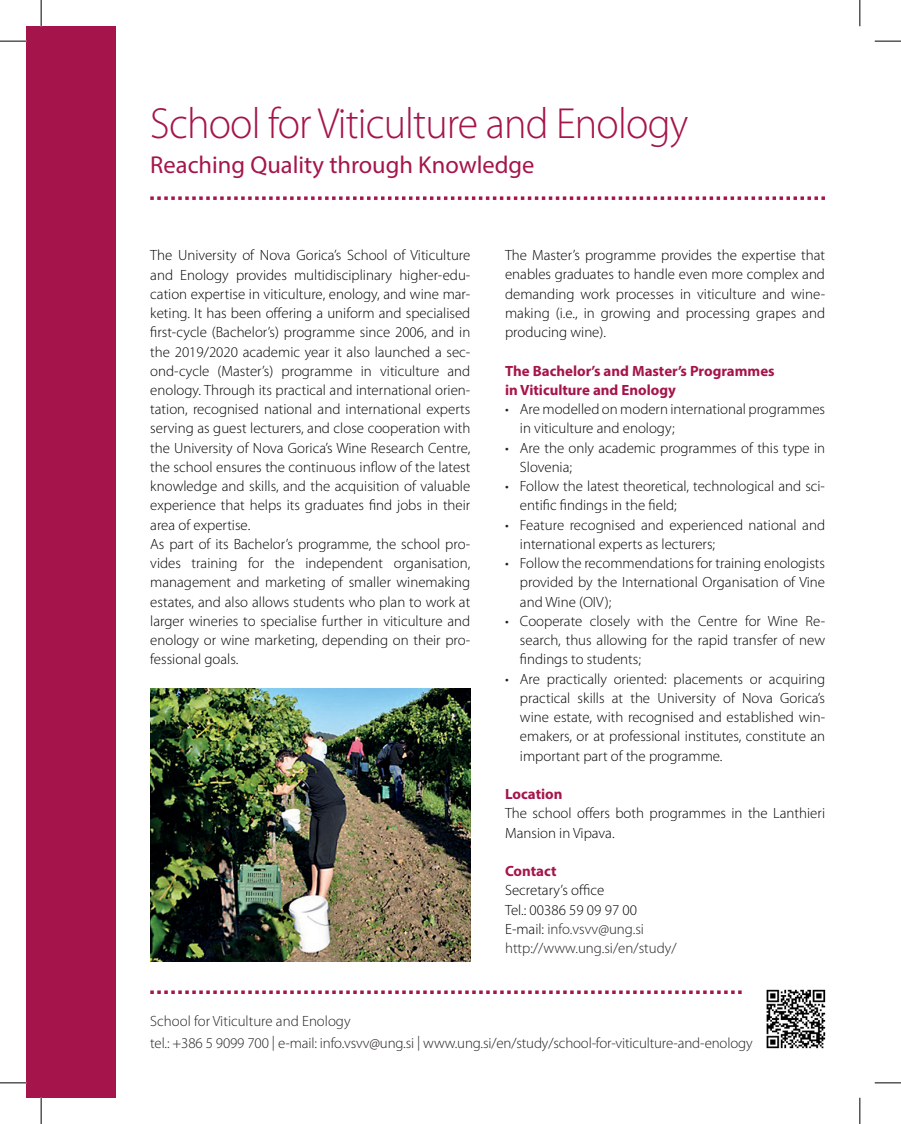
<style>
.page{position:relative;width:901px;height:1124px;background:#fff}
.page>*{position:absolute;margin:0;border:0;box-sizing:border-box;transform-origin:0 0}
.t1{font:300 43.75px "Myriad Pro";letter-spacing:-.02em;color:#a5154b;scale:.96 1}
.t2{font:24.5px "Myriad Pro";color:#a5154b}
.t3{font:300 14.88px/19.2px "Myriad Pro";color:#000}
.t4{font:300 14.88px/19.2px "Myriad Pro";color:#231f20}
.t5{font:700 14.88px/19.2px "Myriad Pro";color:#a5154b}
.s1{color:#231f20}
.s2{color:#000}
</style>
<div class="page">
<div style="left:26px;top:26px;width:90px;height:1072px;background:#a5154b"></div>
<svg style="left:150px;top:990px;width:592px;height:4px"></svg>
<svg style="left:150px;top:196px;width:675px;height:4px"></svg>
<img style="left:766px;top:989px;width:60px;height:60px">
<img style="left:150px;top:688px;width:320px;height:273px">
<svg style="left:0;top:41px;width:26px;height:1px"></svg>
<svg style="left:875px;top:41px;width:26px;height:1px"></svg>
<svg style="left:0;top:1083px;width:26px;height:1px"></svg>
<svg style="left:875px;top:1083px;width:26px;height:1px"></svg>
<svg style="left:41px;top:0;width:1px;height:26px"></svg>
<svg style="left:41px;top:1098px;width:1px;height:26px"></svg>
<svg style="left:859px;top:0;width:1px;height:26px"></svg>
<svg style="left:859px;top:1098px;width:1px;height:26px"></svg>
<h1 class="t1" style="left:150px;top:98px;width:562px">School for Viticulture and Enology</h1>
<h2 class="t2" style="left:150px;top:150px;width:386px">Reaching Quality through Knowledge</h2>
<p class="t3" style="left:150px;top:246px;width:322px">The University of Nova Gorica’s School of Viticulture and Enology provides multidisciplinary higher-edu&shy;cation expertise in viticulture, enology, and wine mar&shy;keting. It has been offering a uniform and specialised first-cycle (Bachelor’s) programme since 2006, and in the 2019/2020 academic year it also launched a sec&shy;ond-cycle (Master’s) programme in viticulture and enology. Through its practical and international orien&shy;tation, recognised national and international experts serving as guest lecturers, and close cooperation with the University of Nova Gorica’s Wine Research Centre, the school ensures the continuous inflow of the latest knowledge and skills, and the acquisition of valuable experience that helps its graduates find jobs in their area of expertise.<br>As part of its Bachelor’s programme, the school pro&shy;vides training for the independent organisation, management and marketing of smaller winemaking estates, and also allows students who plan to work at larger wineries to specialise further in viticulture and enology or wine marketing, depending on their pro&shy;fessional goals.</p>
<p class="t3" style="left:505px;top:246px;width:321px;text-align:justify">The Master’s programme provides the expertise that enables graduates to handle even more complex and demanding work processes in viticulture and wine&shy;making (i.e., in growing and processing grapes and producing wine).</p>
<p class="t5" style="left:505px;top:361px;width:271px">The Bachelor’s and Master’s Programmes in Viticulture and Enology</p>
<p class="t3" style="left:520px;top:399px;width:307px;text-indent:-15px"><span class="s1">•</span> Are modelled on modern international programmes in viticulture and enology;</p>
<p class="t3" style="left:520px;top:438px;width:307px;text-indent:-15px"><span class="s1">•</span> Are the only academic programmes of this type in<br>Slovenia;</p>
<p class="t3" style="left:520px;top:476px;width:307px;text-indent:-15px"><span class="s1">•</span> Follow the latest theoretical, technological and sci&shy;entific findings in the field;</p>
<p class="t3" style="left:520px;top:515px;width:307px;text-indent:-15px"><span class="s1">•</span> Feature recognised and experienced national and international experts as lecturers;</p>
<p class="t3" style="left:520px;top:553px;width:307px;text-align:justify;text-indent:-15px"><span class="s1">•</span> Follow the recommendations for training enologists provided by the International Organisation of Vine and Wine (OIV);</p>
<p class="t3" style="left:520px;top:611px;width:307px;text-align:justify;text-indent:-15px"><span class="s1">•</span> Cooperate closely with the Centre for Wine Re&shy;search, thus allowing for the rapid transfer of new findings to students;</p>
<p class="t3" style="left:520px;top:669px;width:307px;text-align:justify;text-indent:-15px"><span class="s1">•</span> Are practically oriented: placements or acquiring practical skills at the University of Nova Gorica’s wine estate, with recognised and established win&shy;emakers, or at professional institutes, constitute an important part of the programme.</p>
<p class="t5" style="left:505px;top:784px;width:59px">Location</p>
<p class="t3" style="left:505px;top:804px;width:321px">The school offers both programmes in the Lanthieri<br>Mansion in Vipava.</p>
<p class="t5" style="left:505px;top:861px;width:53px">Contact</p>
<p class="t4" style="left:505px;top:881px;width:173px"><span class="s2">Secretary’s office<br>Tel.: 00386 59 09 97 00<br>E-mail:</span> info.vsvv@ung.si http://www.ung.si/en/study/</p>
<p class="t4" style="left:150px;top:1009px;width:604px;line-height:22.8px">School for Viticulture and Enology<br>tel.: +386 5 9099 700 | e-mail: info.vsvv@ung.si | www.ung.si/en/study/school-for-viticulture-and-enology</p>
</div>
